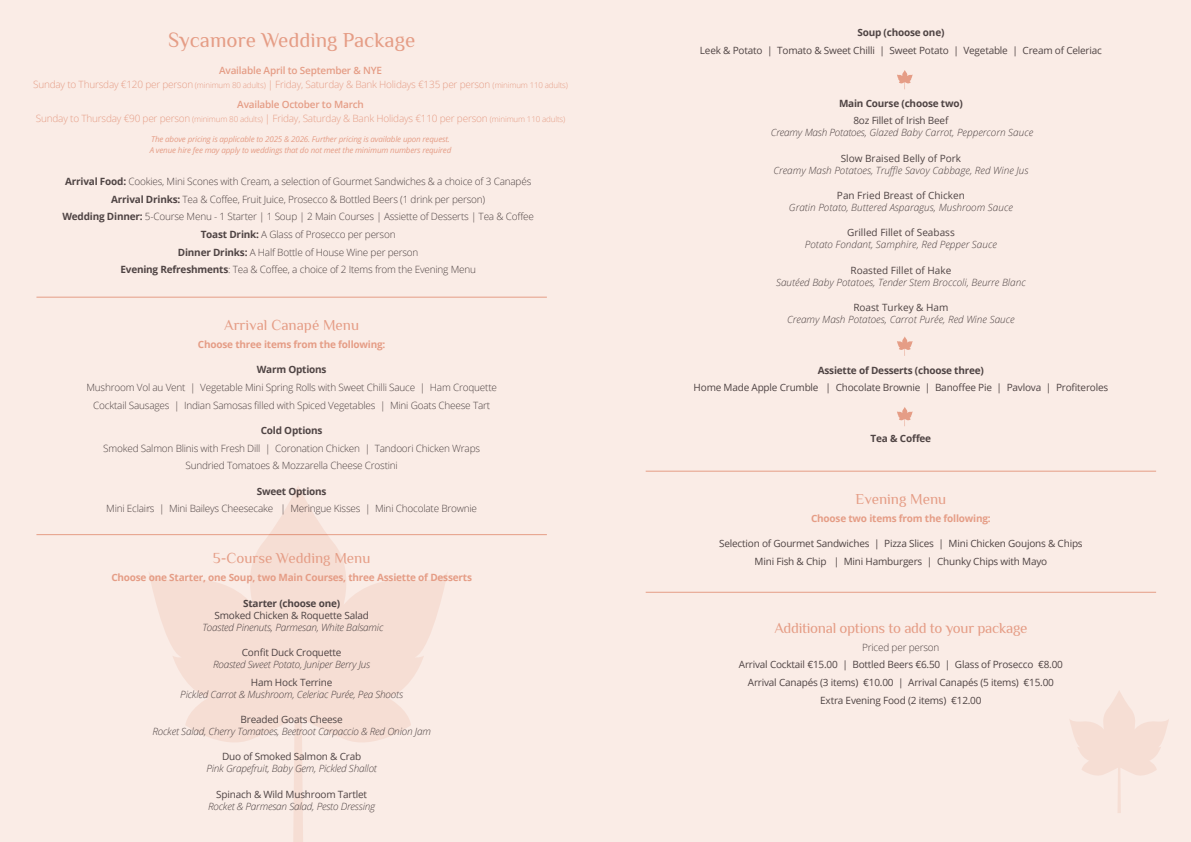
<style>
.page{position:relative;width:1191px;height:842px;background:#faece6}
.page>*{position:absolute;margin:0;border:0;box-sizing:border-box;transform-origin:0 0}
.t1{font:21px "Philosopher";color:#e59d86}
.t2{font:15px "Philosopher";letter-spacing:-.01em;color:#e59d86}
.t3{font:300 10px/17.7px "Open Sans";letter-spacing:-.02em;color:#4f4444;text-align:center}
.t4{font:10px/17.7px "Open Sans";letter-spacing:-.02em;color:#4f4444;text-align:center}
.t5{font:italic 300 10px "Open Sans";color:#4f4444}
.t6{font:300 10px/14px "Open Sans";letter-spacing:-.02em;color:#e59d86;text-align:center}
.t7{font:italic 300 10px "Open Sans";letter-spacing:-.02em;color:#4f4444}
.t8{font:700 10px "Open Sans";letter-spacing:-.02em;color:#4f4444}
.t9{font:700 10px "Open Sans";letter-spacing:-.02em;color:#e59d86}
.t10{font:10px "Open Sans";color:#4f4444}
.t11{font:italic 8px/11.7px "Open Sans";letter-spacing:-.02em;color:#e59d86}
.s1{font-weight:600}
.s2{font-size:8px}
.s3{font-weight:700}
</style>
<div class="page">
<svg style="left:1070px;top:691px;width:99px;height:122px"></svg>
<hr style="left:36px;top:297px;width:511px;height:1px;background:#e59d86">
<hr style="left:36px;top:534px;width:511px;height:1px;background:#e59d86">
<svg style="left:148px;top:486px;width:300px;height:356px"></svg>
<hr style="left:645px;top:471px;width:511px;height:1px;background:#e59d86">
<hr style="left:645px;top:592px;width:511px;height:1px;background:#e59d86">
<svg style="left:897px;top:336px;width:15px;height:20px"></svg>
<svg style="left:897px;top:407px;width:15px;height:19px"></svg>
<svg style="left:897px;top:70px;width:15px;height:19px"></svg>
<h1 class="t1" style="left:168px;top:27px;width:249px">Sycamore Wedding Package</h1>
<p class="t6" style="left:33px;top:63px;width:536px"><span class="s1">Available April to September &amp; NYE<br></span>Sunday to Thursday €120 per person <span class="s2">(minimum 80 adults)</span> | Friday, Saturday &amp; Bank Holidays €135 per person <span class="s2">(minimum 110 adults)</span></p>
<p class="t6" style="left:36px;top:97px;width:531px"><span class="s1">Available October to March<br></span>Sunday to Thursday €90 per person <span class="s2">(minimum 80 adults)</span> | Friday, Saturday &amp; Bank Holidays €110 per person <span class="s2">(minimum 110 adults)</span></p>
<p class="t11" style="left:150px;top:133px;width:303px">The above pricing is applicable to 2025 &amp; 2026. Further pricing is available upon request.<br>A venue hire fee may apply to weddings that do not meet the minimum numbers required</p>
<p class="t3" style="left:62px;top:172px;width:473px"><span class="s3">Arrival Food:</span> Cookies, Mini Scones with Cream, a selection of Gourmet Sandwiches &amp; a choice of 3 Canapés <span class="s3">Arrival Drinks:</span> Tea &amp; Coffee, Fruit Juice, Prosecco &amp; Bottled Beers (1 drink per person)<br><span class="s3">Wedding Dinner:</span> 5-Course Menu - 1 Starter | 1 Soup | 2 Main Courses | Assiette of Desserts | Tea &amp; Coffee <span class="s3">Toast Drink:</span> A Glass of Prosecco per person<br><span class="s3">Dinner Drinks:</span> A Half Bottle of House Wine per person<br><span class="s3">Evening Refreshments</span>: Tea &amp; Coffee, a choice of 2 Items from the Evening Menu</p>
<h2 class="t2" style="left:224px;top:316px;width:136px">Arrival Canapé Menu</h2>
<p class="t9" style="left:198px;top:337px;width:189px">Choose three items from the following:</p>
<p class="t8" style="left:257px;top:362px;width:71px">Warm Options</p>
<p class="t3" style="left:86px;top:378px;width:412px">Mushroom Vol au Vent | Vegetable Mini Spring Rolls with Sweet Chilli Sauce | Ham Croquette<br>Cocktail Sausages | Indian Samosas filled with Spiced Vegetables | Mini Goats Cheese Tart</p>
<p class="t8" style="left:261px;top:423px;width:63px">Cold Options</p>
<p class="t3" style="left:103px;top:439px;width:378px">Smoked Salmon Blinis with Fresh Dill | Coronation Chicken | Tandoori Chicken Wraps<br>Sundried Tomatoes &amp; Mozzarella Cheese Crostini</p>
<p class="t8" style="left:257px;top:484px;width:71px">Sweet Options</p>
<p class="t3" style="left:106px;top:499px;width:372px">Mini Eclairs | Mini Baileys Cheesecake | Meringue Kisses | Mini Chocolate Brownie</p>
<h2 class="t2" style="left:213px;top:549px;width:159px">5-Course Wedding Menu</h2>
<p class="t9" style="left:111px;top:570px;width:362px">Choose one Starter, one Soup, two Main Courses, three Assiette of Desserts</p>
<p class="t8" style="left:243px;top:596px;width:99px">Starter (choose one)</p>
<p class="t4" style="left:214px;top:606px;width:156px">Smoked Chicken &amp; Roquette Salad</p>
<p class="t7" style="left:202px;top:620px;width:183px">Toasted Pinenuts, Parmesan, White Balsamic</p>
<p class="t4" style="left:242px;top:643px;width:101px">Confit Duck Croquette</p>
<p class="t7" style="left:213px;top:657px;width:159px">Roasted Sweet Potato, Juniper Berry Jus</p>
<p class="t4" style="left:251px;top:673px;width:83px">Ham Hock Terrine</p>
<p class="t7" style="left:180px;top:687px;width:224px">Pickled Carrot &amp; Mushroom, Celeriac Purée, Pea Shoots</p>
<p class="t4" style="left:240px;top:710px;width:104px">Breaded Goats Cheese</p>
<p class="t7" style="left:152px;top:724px;width:280px">Rocket Salad, Cherry Tomatoes, Beetroot Carpaccio &amp; Red Onion Jam</p>
<p class="t4" style="left:222px;top:747px;width:140px">Duo of Smoked Salmon &amp; Crab</p>
<p class="t7" style="left:206px;top:762px;width:172px">Pink Grapefruit, Baby Gem, Pickled Shallot</p>
<p class="t4" style="left:216px;top:785px;width:152px">Spinach &amp; Wild Mushroom Tartlet</p>
<p class="t7" style="left:208px;top:799px;width:169px">Rocket &amp; Parmesan Salad, Pesto Dressing</p>
<p class="t8" style="left:857px;top:25px;width:89px">Soup (choose one)</p>
<p class="t4" style="left:700px;top:41px;width:403px">Leek &amp; Potato | Tomato &amp; Sweet Chilli | Sweet Potato | Vegetable | Cream of Celeriac</p>
<p class="t8" style="left:839px;top:96px;width:125px">Main Course (choose two)</p>
<p class="t4" style="left:853px;top:112px;width:96px">8oz Fillet of Irish Beef</p>
<p class="t5" style="left:771px;top:126px;width:264px">Creamy Mash Potatoes, Glazed Baby Carrot, Peppercorn Sauce</p>
<p class="t10" style="left:840px;top:151px;width:122px">Slow Braised Belly of Pork</p>
<p class="t5" style="left:773px;top:163px;width:257px">Creamy Mash Potatoes, Truffle Savoy Cabbage, Red Wine Jus</p>
<p class="t10" style="left:837px;top:189px;width:129px">Pan Fried Breast of Chicken</p>
<p class="t5" style="left:789px;top:201px;width:225px">Gratin Potato, Buttered Asparagus, Mushroom Sauce</p>
<p class="t10" style="left:847px;top:226px;width:109px">Grilled Fillet of Seabass</p>
<p class="t5" style="left:805px;top:238px;width:193px">Potato Fondant, Samphire, Red Pepper Sauce</p>
<p class="t10" style="left:850px;top:263px;width:102px">Roasted Fillet of Hake</p>
<p class="t5" style="left:776px;top:275px;width:251px">Sautéed Baby Potatoes, Tender Stem Broccoli, Beurre Blanc</p>
<p class="t10" style="left:853px;top:301px;width:97px">Roast Turkey &amp; Ham</p>
<p class="t5" style="left:787px;top:313px;width:229px">Creamy Mash Potatoes, Carrot Purée, Red Wine Sauce</p>
<p class="t8" style="left:818px;top:363px;width:168px">Assiette of Desserts (choose three)</p>
<p class="t4" style="left:693px;top:379px;width:416px">Home Made Apple Crumble | Chocolate Brownie | Banoffee Pie | Pavlova | Profiteroles</p>
<p class="t8" style="left:870px;top:431px;width:62px">Tea &amp; Coffee</p>
<h2 class="t2" style="left:855px;top:489px;width:92px">Evening Menu</h2>
<p class="t9" style="left:811px;top:511px;width:181px">Choose two items from the following:</p>
<p class="t4" style="left:719px;top:534px;width:365px">Selection of Gourmet Sandwiches | Pizza Slices | Mini Chicken Goujons &amp; Chips<br>Mini Fish &amp; Chip | Mini Hamburgers | Chunky Chips with Mayo</p>
<h2 class="t2" style="left:774px;top:618px;width:254px">Additional options to add to your package</h2>
<p class="t3" style="left:862px;top:638px;width:79px">Priced per person</p>
<p class="t4" style="left:739px;top:656px;width:325px">Arrival Cocktail €15.00 | Bottled Beers €6.50 | Glass of Prosecco €8.00<br>Arrival Canapés (3 items) €10.00 | Arrival Canapés (5 items) €15.00<br>Extra Evening Food (2 items) €12.00</p>
</div>
